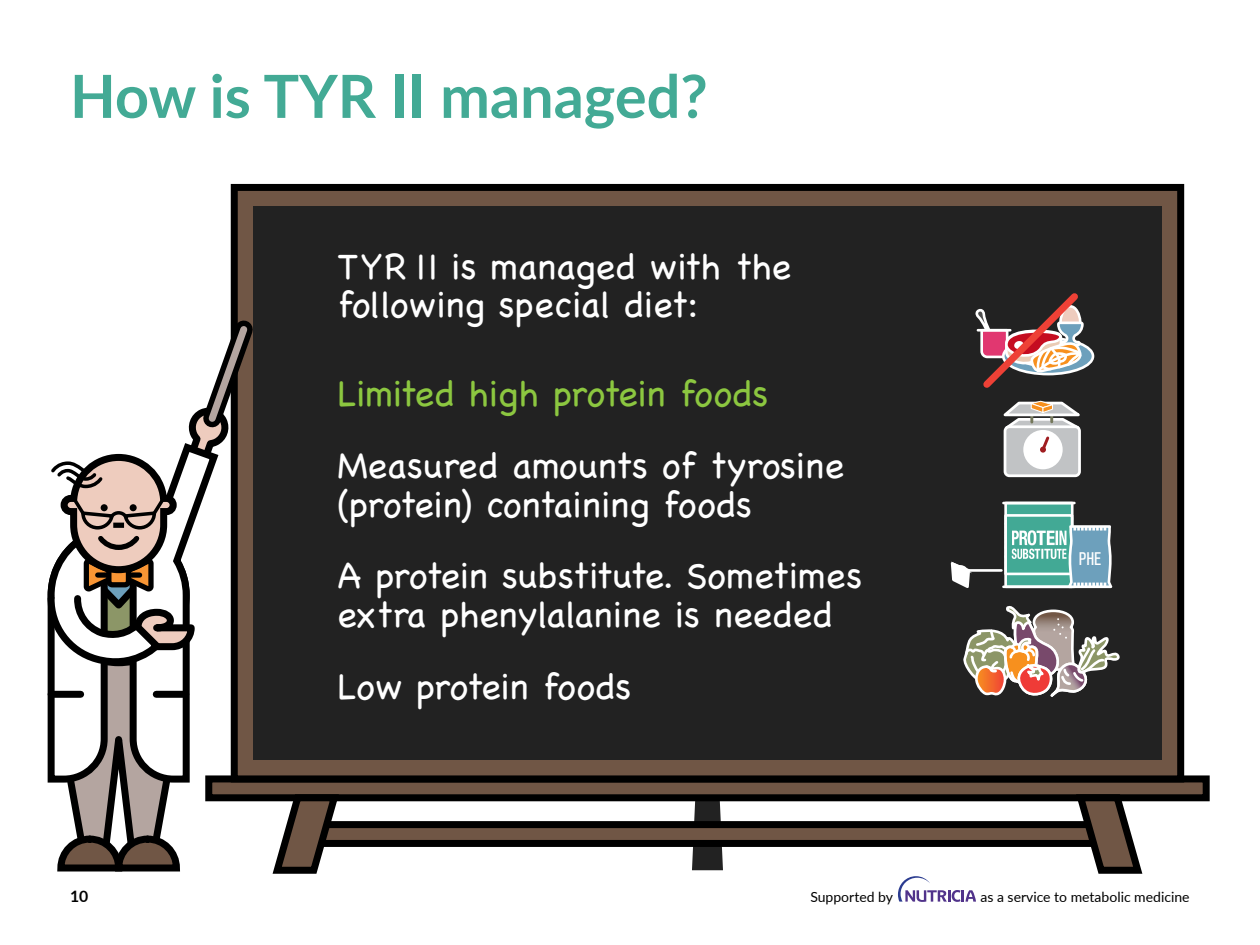
<style>
.page{position:relative;width:1260px;height:945px;background:#fff}
.page>*{position:absolute;margin:0;border:0;box-sizing:border-box;transform-origin:0 0}
.t1{font:700 59.5px "Lato";color:#43aa95}
.t2{font:300 36.75px/38.5px "Chalkboard SE";color:#fff}
.t3{font:300 36.75px "Chalkboard SE";color:#8cc740}
.t4{font:condensed 18.2px "Akzidenz Grotesk BQ";color:#fff}
.t5{font:700 15.75px "Lato";color:#000}
.t6{font:14px "Lato";color:#000}
.s1{font-size:35.88px}
</style>
<div class="page">
<svg style="left:898px;top:876px;width:78px;height:26px"></svg>
<svg style="left:692px;top:801px;width:31px;height:69px"></svg>
<div style="left:209px;top:779px;width:997px;height:19px;background:#705645"></div>
<div style="left:205px;top:775px;width:1005px;height:26px;border:7px solid #000"></div>
<div style="left:234px;top:187px;width:947px;height:592px;background:#705645"></div>
<div style="left:231px;top:184px;width:953px;height:598px;border:7px solid #000"></div>
<div style="left:253px;top:206px;width:909px;height:554px;background:#222"></div>
<div style="left:306px;top:825px;width:803px;height:18px;background:#705645"></div>
<div style="left:302px;top:821px;width:811px;height:26px;border:7px solid #000"></div>
<svg style="left:268px;top:793px;width:75px;height:81px"></svg>
<svg style="left:1072px;top:793px;width:75px;height:81px"></svg>
<svg style="left:963px;top:607px;width:157px;height:90px"></svg>
<svg style="left:1003px;top:338px;width:90px;height:36px"></svg>
<svg style="left:975px;top:293px;width:110px;height:95px"></svg>
<hr style="left:965px;top:569px;width:36px;height:3px;background:#fff">
<svg style="left:950px;top:561px;width:22px;height:27px"></svg>
<hr style="left:1003px;top:502px;width:71px;height:2px;background:#fff">
<svg style="left:1003px;top:506px;width:110px;height:83px;background:#74aba8"></svg>
<svg style="left:1003px;top:400px;width:78px;height:78px;background:#c5c3c2"></svg>
<svg style="left:47px;top:319px;width:207px;height:553px"></svg>
<div style="left:156px;top:691px;width:30px;height:7px;background:#000"></div>
<div style="left:51px;top:691px;width:30px;height:7px;background:#000"></div>
<h1 class="t1" style="left:70px;top:52px;width:639px">How is TYR II managed?</h1>
<p class="t2" style="left:337px;top:245px;width:455px">TYR <span class="s1">︱︱</span> is managed with the following special diet:</p>
<p class="t3" style="left:337px;top:362px;width:432px">Limited high protein foods</p>
<p class="t2" style="left:337px;top:444px;width:508px">Measured amounts of tyrosine (protein) containing foods</p>
<p class="t2" style="left:337px;top:554px;width:526px">A protein substitute. Sometimes extra phenylalanine is needed</p>
<p class="t2" style="left:337px;top:665px;width:295px">Low protein foods</p>
<p class="t4" style="left:1079px;top:549px;width:24px">PHE</p>
<p class="t5" style="left:70px;top:884px;width:20px">10</p>
<p class="t6" style="left:810px;top:887px;width:84px">Supported by</p>
<p class="t6" style="left:980px;top:887px;width:211px">as a service to metabolic medicine</p>
</div>
